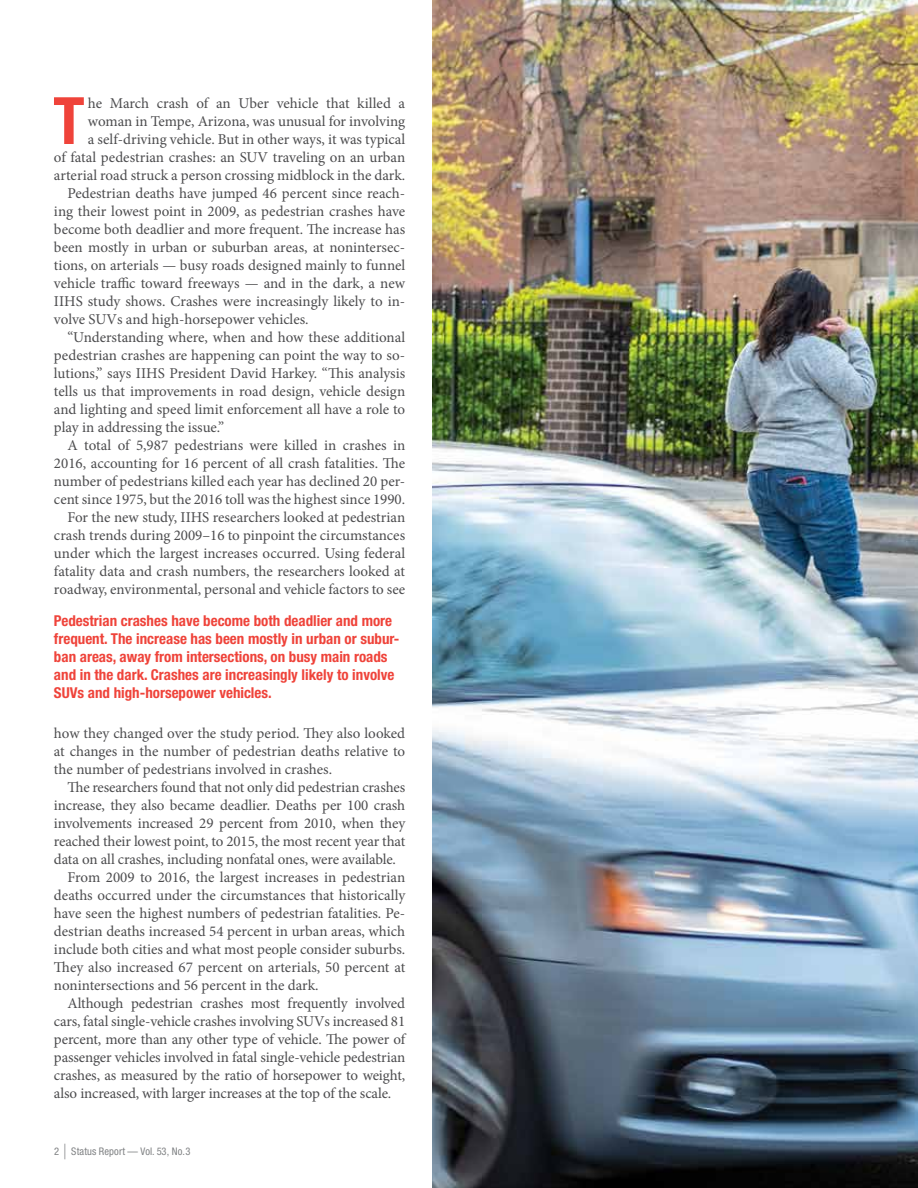
<style>
.page{position:relative;width:918px;height:1188px;background:#fff}
.page>*{position:absolute;margin:0;border:0;box-sizing:border-box;transform-origin:0 0}
.t1{font:700 condensed 65.4px "Helvetica Neue LT Pro";color:#ef433a}
.t2{font:15px/18px "Minion Pro";letter-spacing:-.005em;color:#4c4c4e;text-align:justify}
.t3{font:700 condensed 15px/18px "Helvetica Neue LT Pro";color:#ef433a}
.t4{font:condensed 10.5px "Helvetica Neue LT Pro";letter-spacing:.01em;color:#808284}
.s1{font-size:21px}
</style>
<div class="page">
<img style="left:432px;top:0;width:486px;height:1188px">
<h1 class="t1" style="left:53px;top:81px;width:33px">T</h1>
<p class="t2" style="left:88px;top:94px;width:319px">he March crash of an Uber vehicle that killed a</p>
<p class="t2" style="left:88px;top:112px;width:319px">woman in Tempe, Arizona, was unusual for involving</p>
<p class="t2" style="left:88px;top:130px;width:319px">a self-driving vehicle. But in other ways, it was typical</p>
<p class="t2" style="left:54px;top:148px;width:353px">of fatal pedestrian crashes: an SUV traveling on an urban</p>
<p class="t2" style="left:54px;top:166px;width:353px">arterial road struck a person crossing midblock in the dark.</p>
<p class="t2" style="left:67px;top:184px;width:339px">Pedestrian deaths have jumped 46 percent since reach-</p>
<p class="t2" style="left:54px;top:202px;width:353px">ing their lowest point in 2009, as pedestrian crashes have</p>
<p class="t2" style="left:54px;top:220px;width:353px">become both deadlier and more frequent. The increase has</p>
<p class="t2" style="left:54px;top:238px;width:353px">been mostly in urban or suburban areas, at nonintersec-</p>
<p class="t2" style="left:54px;top:256px;width:353px">tions, on arterials — busy roads designed mainly to funnel</p>
<p class="t2" style="left:54px;top:274px;width:353px">vehicle traffic toward freeways — and in the dark, a new</p>
<p class="t2" style="left:54px;top:292px;width:353px">IIHS study shows. Crashes were increasingly likely to in-</p>
<p class="t2" style="left:54px;top:310px;width:256px">volve SUVs and high-horsepower vehicles.</p>
<p class="t2" style="left:67px;top:328px;width:339px">“Understanding where, when and how these additional</p>
<p class="t2" style="left:54px;top:346px;width:353px">pedestrian crashes are happening can point the way to so-</p>
<p class="t2" style="left:54px;top:364px;width:353px">lutions,” says IIHS President David Harkey. “This analysis</p>
<p class="t2" style="left:54px;top:382px;width:353px">tells us that improvements in road design, vehicle design</p>
<p class="t2" style="left:54px;top:400px;width:353px">and lighting and speed limit enforcement all have a role to</p>
<p class="t2" style="left:54px;top:418px;width:172px">play in addressing the issue.”</p>
<p class="t2" style="left:67px;top:436px;width:339px">A total of 5,987 pedestrians were killed in crashes in</p>
<p class="t2" style="left:54px;top:454px;width:353px">2016, accounting for 16 percent of all crash fatalities. The</p>
<p class="t2" style="left:54px;top:472px;width:353px">number of pedestrians killed each year has declined 20 per-</p>
<p class="t2" style="left:54px;top:490px;width:353px">cent since 1975, but the 2016 toll was the highest since 1990.</p>
<p class="t2" style="left:67px;top:508px;width:339px">For the new study, IIHS researchers looked at pedestrian</p>
<p class="t2" style="left:54px;top:526px;width:353px">crash trends during 2009–16 to pinpoint the circumstances</p>
<p class="t2" style="left:54px;top:544px;width:353px">under which the largest increases occurred. Using federal</p>
<p class="t2" style="left:54px;top:562px;width:353px">fatality data and crash numbers, the researchers looked at</p>
<p class="t2" style="left:54px;top:580px;width:353px">roadway, environmental, personal and vehicle factors to see</p>
<p class="t3" style="left:54px;top:612px;width:347px">Pedestrian crashes have become both deadlier and more frequent. The increase has been mostly in urban or subur&shy;ban areas, away from intersections, on busy main roads and in the dark. Crashes are increasingly likely to involve SUVs and high-horsepower vehicles.</p>
<p class="t2" style="left:54px;top:724px;width:353px">how they changed over the study period. They also looked at changes in the number of pedestrian deaths relative to the number of pedestrians involved in crashes.</p>
<p class="t2" style="left:67px;top:778px;width:339px">The researchers found that not only did pedestrian crashes</p>
<p class="t2" style="left:54px;top:796px;width:353px">increase, they also became deadlier. Deaths per 100 crash</p>
<p class="t2" style="left:54px;top:814px;width:353px">involvements increased 29 percent from 2010, when they</p>
<p class="t2" style="left:54px;top:832px;width:353px">reached their lowest point, to 2015, the most recent year that</p>
<p class="t2" style="left:54px;top:850px;width:343px">data on all crashes, including nonfatal ones, were available.</p>
<p class="t2" style="left:67px;top:868px;width:339px">From 2009 to 2016, the largest increases in pedestrian</p>
<p class="t2" style="left:54px;top:886px;width:353px">deaths occurred under the circumstances that historically</p>
<p class="t2" style="left:54px;top:904px;width:353px">have seen the highest numbers of pedestrian fatalities. Pe-</p>
<p class="t2" style="left:54px;top:922px;width:353px">destrian deaths increased 54 percent in urban areas, which</p>
<p class="t2" style="left:54px;top:940px;width:353px">include both cities and what most people consider suburbs.</p>
<p class="t2" style="left:54px;top:958px;width:353px">They also increased 67 percent on arterials, 50 percent at</p>
<p class="t2" style="left:54px;top:976px;width:266px">nonintersections and 56 percent in the dark.</p>
<p class="t2" style="left:67px;top:994px;width:339px">Although pedestrian crashes most frequently involved</p>
<p class="t2" style="left:54px;top:1012px;width:353px">cars, fatal single-vehicle crashes involving SUVs increased 81</p>
<p class="t2" style="left:54px;top:1030px;width:353px">percent, more than any other type of vehicle. The power of</p>
<p class="t2" style="left:54px;top:1048px;width:353px">passenger vehicles involved in fatal single-vehicle pedestrian</p>
<p class="t2" style="left:54px;top:1066px;width:353px">crashes, as measured by the ratio of horsepower to weight,</p>
<p class="t2" style="left:54px;top:1084px;width:339px">also increased, with larger increases at the top of the scale.</p>
<p class="t4" style="left:54px;top:1145px;width:138px">2 <span class="s1">|</span> Status Report — Vol. 53, No. 3</p>
</div>
